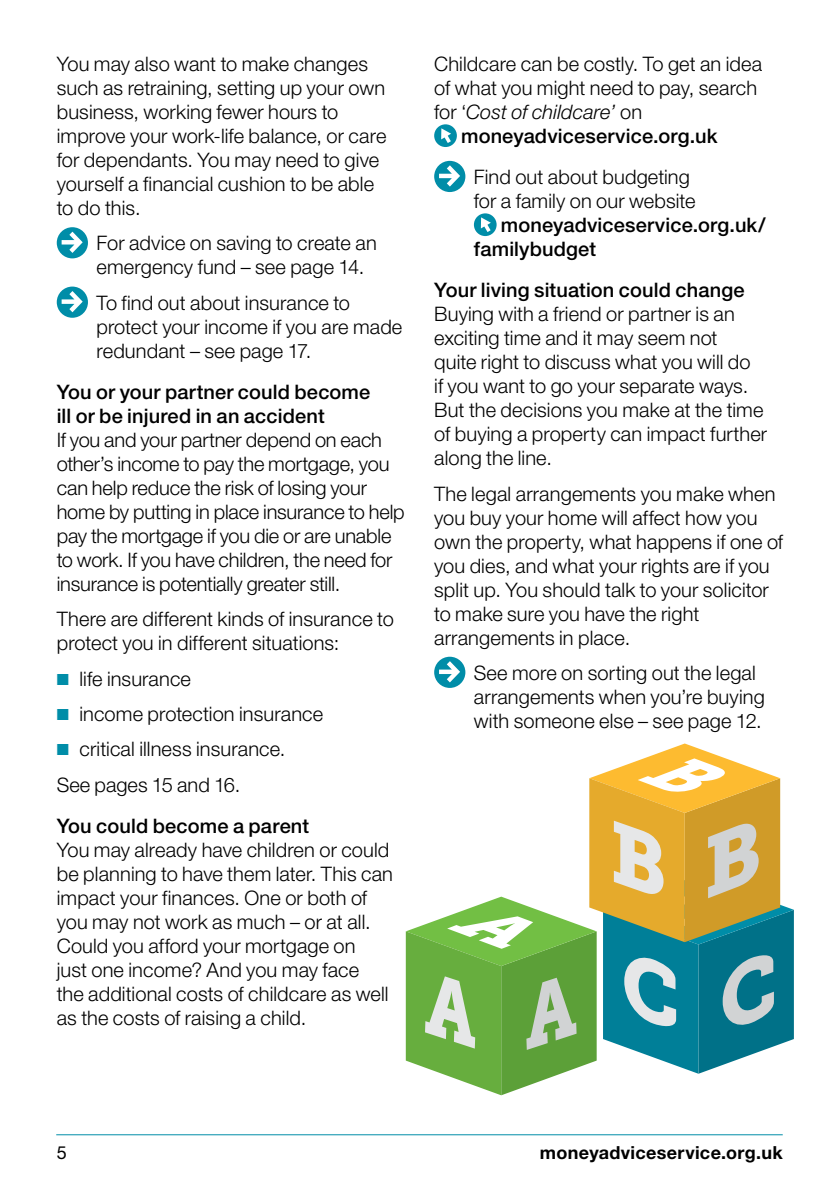
<style>
.page{position:relative;width:840px;height:1191px;background:#fff}
.page>*{position:absolute;margin:0;border:0;box-sizing:border-box;transform-origin:0 0}
.Body_02_Helvetica_Li{font:300 20px/24px "Helvetica Neue LT Std";letter-spacing:.005em;color:#000}
.Sub_Head_Helve_Mediu{font:500 20px/24px "Helvetica Neue LT Std";letter-spacing:.005em;color:#000}
.Body_02_Helvetica_Li-2{font:500 20px "Helvetica Neue LT Std";letter-spacing:.005em;color:#000}
.Body_02_Helvetica_Li-3{font:italic 300 20px "Helvetica Neue LT Std";letter-spacing:.005em;color:#000}
.t1{font:700 18px "Helvetica Neue LT Std";letter-spacing:.02em;color:#000}
.t2{font:18px "Helvetica Neue LT Std";color:#000}
.s1{color:#008da8}
.s2{font-style:normal}
</style>
<div class="page">
<hr style="left:56px;top:1134px;width:726px;height:1px;background:#008da8">
<div style="left:57px;top:227px;width:31px;height:31px;background:#008da8;border-radius:50%"></div>
<svg style="left:62px;top:232px;width:21px;height:21px"></svg>
<div style="left:57px;top:286px;width:31px;height:32px;background:#008da8;border-radius:50%"></div>
<svg style="left:62px;top:291px;width:21px;height:21px"></svg>
<div style="left:434px;top:124px;width:22px;height:23px;background:#008da8;border-radius:50%"></div>
<svg style="left:441px;top:128px;width:10px;height:15px"></svg>
<div style="left:434px;top:161px;width:31px;height:31px;background:#008da8;border-radius:50%"></div>
<svg style="left:439px;top:165px;width:21px;height:22px"></svg>
<svg style="left:473px;top:213px;width:23px;height:23px"></svg>
<svg style="left:480px;top:217px;width:10px;height:15px"></svg>
<div style="left:434px;top:656px;width:31px;height:32px;background:#008da8;border-radius:50%"></div>
<svg style="left:439px;top:661px;width:21px;height:21px"></svg>
<svg style="left:405px;top:743px;width:388px;height:352px"></svg>
<p class="Body_02_Helvetica_Li" style="left:57px;top:51px;width:331px">You may also want to make changes such as retraining, setting up your own business, working fewer hours to improve your work-life balance, or care for dependants. You may need to give yourself a financial cushion to be able to do this.</p>
<p class="Body_02_Helvetica_Li" style="left:96px;top:231px;width:281px">For advice on saving to create an emergency fund – see page 14.</p>
<p class="Body_02_Helvetica_Li" style="left:96px;top:290px;width:307px">To find out about insurance to protect your income if you are made redundant – see page 17.</p>
<p class="Sub_Head_Helve_Mediu" style="left:57px;top:379px;width:315px">You or your partner could become ill or be injured in an accident</p>
<p class="Body_02_Helvetica_Li" style="left:57px;top:427px;width:349px">If you and your partner depend on each other’s income to pay the mortgage, you can help reduce the risk of losing your home by putting in place insurance to help pay the mortgage if you die or are unable to work. If you have children, the need for insurance is potentially greater still.</p>
<p class="Body_02_Helvetica_Li" style="left:57px;top:606px;width:338px">There are different kinds of insurance to protect you in different situations:</p>
<p class="Body_02_Helvetica_Li" style="left:57px;top:666px;width:136px"><span class="s1">■</span> life insurance</p>
<p class="Body_02_Helvetica_Li" style="left:57px;top:701px;width:268px"><span class="s1">■</span> income protection insurance</p>
<p class="Body_02_Helvetica_Li" style="left:57px;top:736px;width:230px"><span class="s1">■</span> critical illness insurance.</p>
<p class="Body_02_Helvetica_Li" style="left:57px;top:772px;width:185px">See pages 15 and 16.</p>
<p class="Sub_Head_Helve_Mediu" style="left:57px;top:813px;width:254px">You could become a parent</p>
<p class="Body_02_Helvetica_Li" style="left:57px;top:837px;width:337px">You may already have children or could be planning to have them later. This can impact your finances. One or both of you may not work as much – or at all.<br>Could you afford your mortgage on<br>just one income? And you may face<br>the additional costs of childcare as well as the costs of raising a child.</p>
<p class="Body_02_Helvetica_Li" style="left:434px;top:51px;width:329px">Childcare can be costly. To get an idea</p>
<p class="Body_02_Helvetica_Li" style="left:434px;top:75px;width:324px">of what you might need to pay, search</p>
<p class="Body_02_Helvetica_Li-3" style="left:434px;top:100px;width:209px"><span class="s2">for ‘</span>Cost of childcare’ <span class="s2">on</span></p>
<p class="Body_02_Helvetica_Li-2" style="left:461px;top:124px;width:258px">moneyadviceservice.org.uk</p>
<p class="Body_02_Helvetica_Li" style="left:473px;top:164px;width:217px">Find out about budgeting</p>
<p class="Body_02_Helvetica_Li" style="left:473px;top:188px;width:223px">for a family on our website</p>
<p class="Body_02_Helvetica_Li-2" style="left:500px;top:213px;width:266px">moneyadviceservice.org.uk/</p>
<p class="Body_02_Helvetica_Li-2" style="left:473px;top:237px;width:124px">familybudget</p>
<p class="Sub_Head_Helve_Mediu" style="left:434px;top:278px;width:312px">Your living situation could change</p>
<p class="Body_02_Helvetica_Li" style="left:434px;top:301px;width:334px">Buying with a friend or partner is an exciting time and it may seem not<br>quite right to discuss what you will do<br>if you want to go your separate ways.<br>But the decisions you make at the time of buying a property can impact further along the line.</p>
<p class="Body_02_Helvetica_Li" style="left:434px;top:481px;width:350px">The legal arrangements you make when you buy your home will affect how you own the property, what happens if one of you dies, and what your rights are if you split up. You should talk to your solicitor to make sure you have the right arrangements in place.</p>
<p class="Body_02_Helvetica_Li" style="left:473px;top:660px;width:292px">See more on sorting out the legal arrangements when you’re buying with someone else – see page 12.</p>
<p class="t2" style="left:57px;top:1142px;width:12px">5</p>
<p class="t1" style="left:539px;top:1141px;width:244px">moneyadviceservice.org.uk</p>
</div>
